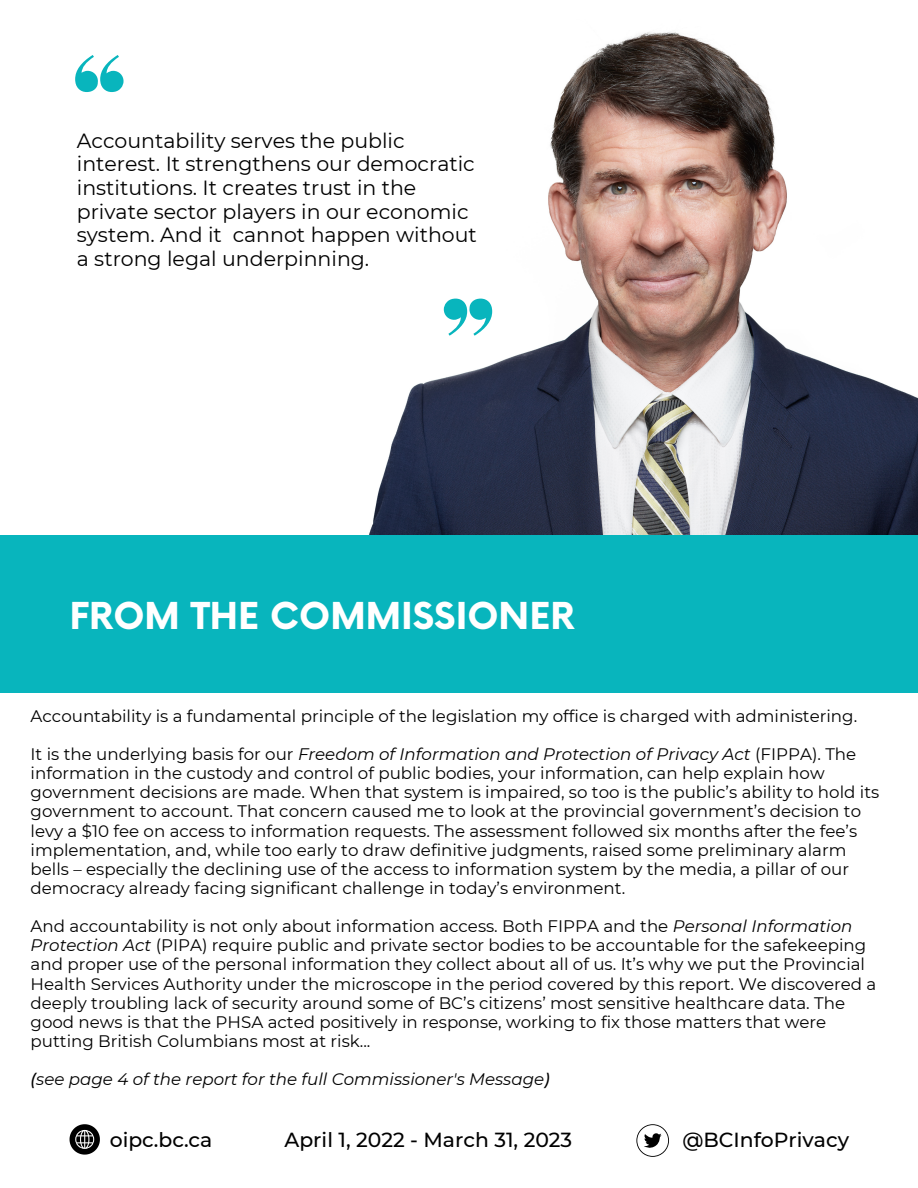
<style>
.page{position:relative;width:918px;height:1188px;background:#fff}
.page>*{position:absolute;margin:0;border:0;box-sizing:border-box;transform-origin:0 0}
.t1{font:700 36.15px "Now";color:#fff}
.t2{font:20.55px/23.7px "Montserrat";color:#000}
.t3{font:500 20.4px "Montserrat";color:#000}
.t4{font:16.65px/19.2px "Montserrat";color:#000}
.t5{font:italic 16.65px "Montserrat";color:#000}
.s1{font-style:italic}
.s2{font-weight:500}
</style>
<div class="page">
<img style="left:369px;top:32px;width:549px;height:503px">
<div style="left:0;top:535px;width:918px;height:157px;background:#08b5bd"></div>
<svg style="left:70px;top:1124px;width:30px;height:31px"></svg>
<svg style="left:636px;top:1124px;width:33px;height:33px"></svg>
<svg style="left:75px;top:55px;width:49px;height:37px"></svg>
<svg style="left:444px;top:299px;width:48px;height:37px"></svg>
<p class="t2" style="left:77px;top:129px;width:402px">Accountability serves the public interest. It strengthens our democratic institutions. It creates trust in the private sector players in our economic system. And it cannot happen without a strong legal underpinning.</p>
<p class="t1" style="left:70px;top:597px;width:507px">FROM THE COMMISSIONER</p>
<p class="t4" style="left:31px;top:706px;width:828px">Accountability is a fundamental principle of the legislation my office is charged with administering.</p>
<p class="t4" style="left:31px;top:744px;width:850px">It is the underlying basis for our <span class="s1">Freedom of Information and Protection of Privacy Act</span> (FIPPA). The information in the custody and control of public bodies, your information, can help explain how government decisions are made. When that system is impaired, so too is the public’s ability to hold its government to account. That concern caused me to look at the provincial government’s decision to levy a $10 fee on access to information requests. The assessment followed six months after the fee’s implementation, and, while too early to draw definitive judgments, raised some preliminary alarm bells – especially the declining use of the access to information system by the media, a pillar of our democracy already facing significant challenge in today’s environment.</p>
<p class="t4" style="left:31px;top:917px;width:823px">And accountability is not only about information access. Both FIPPA and the <span class="s1">Personal Information</span></p>
<p class="t4" style="left:31px;top:936px;width:847px"><span class="s1">Protection Act</span> (PIPA) require public and private sector bodies to be accountable for the safekeeping and proper use of the personal information they collect about all of us. It’s why we put the Provincial Health Services Authority under the microscope in the period covered by this report. We discovered a deeply troubling lack of security around some of BC’s citizens’ most sensitive healthcare data. The good news is that the PHSA acted positively in response, working to fix those matters that were putting British Columbians most at risk...</p>
<p class="t5" style="left:31px;top:1069px;width:521px"><span class="s2">(</span>see page 4 of the report for the full Commissioner's Message<span class="s2">)</span></p>
<p class="t3" style="left:285px;top:1127px;width:289px">April 1, 2022 - March 31, 2023</p>
<p class="t3" style="left:110px;top:1127px;width:104px">oipc.bc.ca</p>
<p class="t3" style="left:682px;top:1127px;width:168px">@BCInfoPrivacy</p>
</div>
